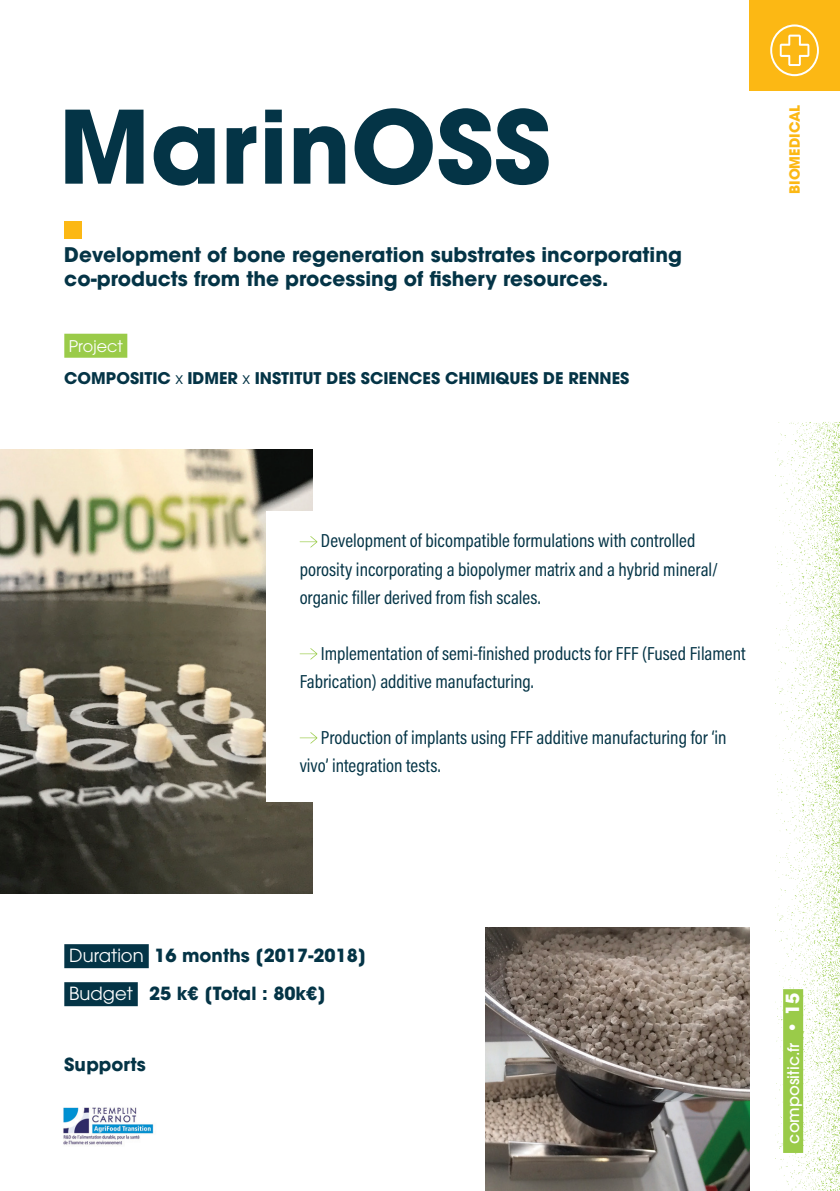
<style>
.page{position:relative;width:840px;height:1191px;background:#fff}
.page>*{position:absolute;margin:0;border:0;box-sizing:border-box;transform-origin:0 0}
.t1{font:700 100px "ITC Avant Garde Pro";color:#043446}
.t2{font:700 20px/24px "ITC Avant Garde Pro";color:#043446}
.t3{font:19px/28px "Acumin Pro Cond";color:#043446}
.t4{font:700 18px/38px "ITC Avant Garde Pro";color:#043446}
.t5{font:700 16px/32px "ITC Avant Garde Pro";color:#043446}
.t6{font:500 16px "ITC Avant Garde Pro";color:#fff}
.t7{font:700 14px "ITC Avant Garde Pro";color:#fcb814}
.s1{font-weight:400;color:#fff}
.s2{font-weight:400}
.s3{font-weight:700;font-size:18px}
</style>
<div class="page">
<svg style="left:775px;top:422px;width:64px;height:769px"></svg>
<div style="left:782px;top:989px;width:20px;height:164px;background:#9acb49"></div>
<div style="left:748px;top:0;width:91px;height:91px;background:#fcb814"></div>
<div style="left:64px;top:334px;width:63px;height:24px;background:#9acb49"></div>
<img style="left:0;top:449px;width:312px;height:444px">
<div style="left:266px;top:512px;width:404px;height:290px;background:#fff"></div>
<svg style="left:299px;top:536px;width:18px;height:11px"></svg>
<svg style="left:299px;top:648px;width:18px;height:11px"></svg>
<svg style="left:299px;top:732px;width:18px;height:11px"></svg>
<div style="left:64px;top:944px;width:85px;height:24px;background:#043446"></div>
<div style="left:64px;top:982px;width:74px;height:24px;background:#043446"></div>
<svg style="left:770px;top:24px;width:48px;height:52px"></svg>
<div style="left:64px;top:221px;width:17px;height:17px;background:#fcb814"></div>
<img style="left:63px;top:1107px;width:91px;height:38px">
<img style="left:485px;top:927px;width:263px;height:264px">
<h1 class="t1" style="left:59px;top:80px;width:493px">MarinOSS</h1>
<p class="t7" style="left:784px;top:194px;width:91px;rotate:-90deg">BIOMEDICAL</p>
<p class="t2" style="left:64px;top:243px;width:618px">Development of bone regeneration substrates incorporating co-products from the processing of fishery resources.</p>
<p class="t5" style="left:64px;top:330px;width:566px"><span class="s1">Project<br></span>COMPOSITIC <span class="s2">x</span> IDMER <span class="s2">x</span> INSTITUT DES SCIENCES CHIMIQUES DE RENNES</p>
<p class="t3" style="left:299px;top:526px;width:420px;text-indent:21px">Development of bicompatible formulations with controlled porosity incorporating a biopolymer matrix and a hybrid mineral/ organic filler derived from fish scales.</p>
<p class="t3" style="left:299px;top:638px;width:447px;text-indent:21px">Implementation of semi-finished products for FFF (Fused Filament<br>Fabrication) additive manufacturing.</p>
<p class="t3" style="left:299px;top:722px;width:428px;text-indent:21px">Production of implants using FFF additive manufacturing for ‘in vivo’ integration tests.</p>
<p class="t4" style="left:69px;top:936px;width:298px"><span class="s1">Duration</span> 16 months [2017-2018]<br><span class="s1">Budget</span> 25 k€ [Total : 80k€]</p>
<p class="t4" style="left:64px;top:1044px;width:83px">Supports</p>
<p class="t6" style="left:782px;top:1143px;width:153px;rotate:-90deg">compositic.fr <span class="s3">• 15</span></p>
</div>
